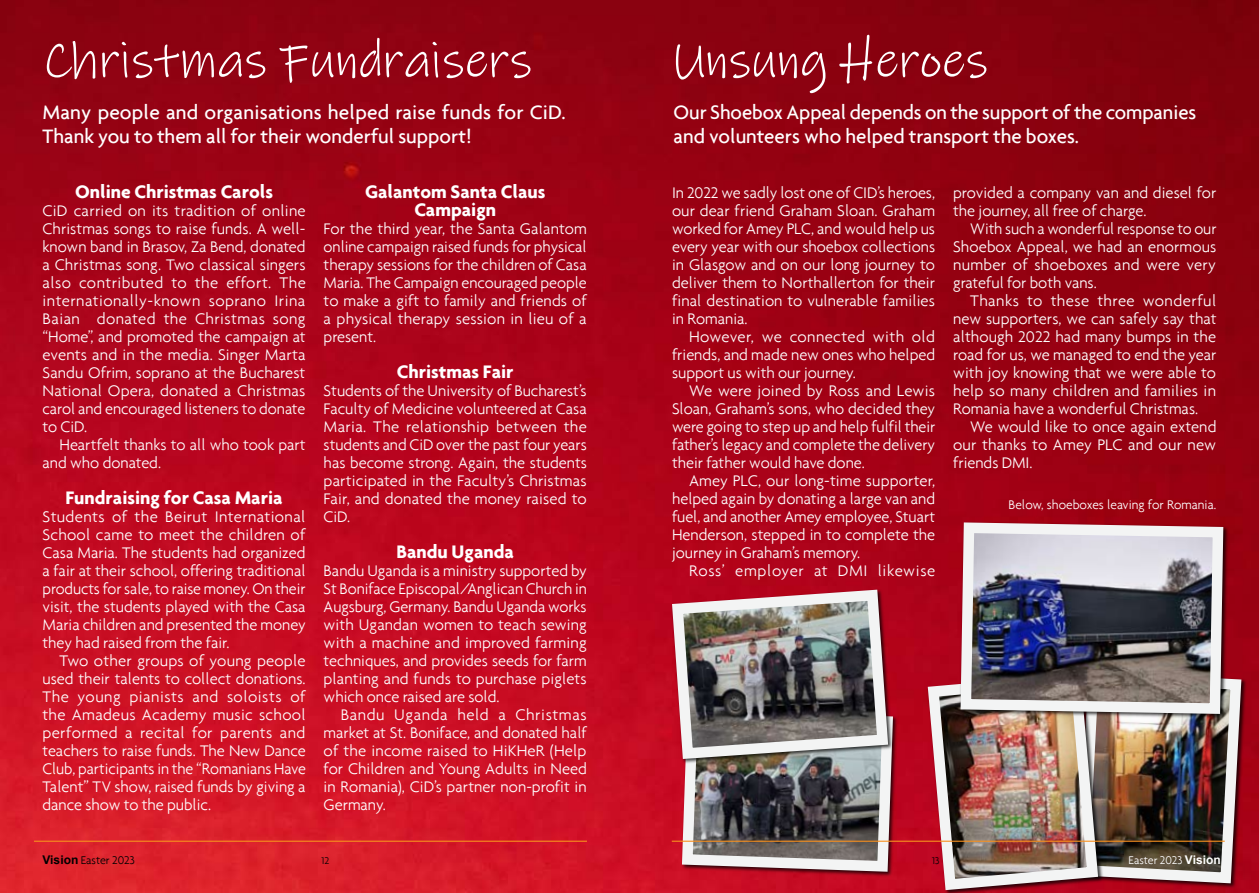
<style>
.page{position:relative;width:1259px;height:893px;background:#fff}
.page>*{position:absolute;margin:0;border:0;box-sizing:border-box;transform-origin:0 0}
.t1{font:51px "Ink Free";color:#fff}
.t2{font:500 21px/24px "Agenda";color:#fff}
.t3{font:700 19.5px/18px "Agenda";color:#fff;text-align:center}
.t4{font:300 16.5px/18px "Agenda";color:#fff;text-align:justify}
.t5{font:300 16.5px "Agenda";letter-spacing:.04em;color:#fff}
.t6{font:300 13.5px "Agenda";color:#fff}
.t7{font:300 12px "Agenda";color:#000}
.t8{font:300 12px "Agenda";color:#fff}
.t9{font:300 10.5px "Agenda";color:#000}
.s1{font-family:"Arial";font-weight:700}
</style>
<div class="page">
<img style="left:0;top:0;width:1259px;height:893px">
<img style="left:922px;top:666px;width:325px;height:227px">
<img style="left:955px;top:517px;width:273px;height:202px">
<img style="left:666px;top:584px;width:232px;height:293px">
<hr style="left:34px;top:841px;width:553px;height:1px;background:#f7901e">
<hr style="left:672px;top:841px;width:552px;height:1px;background:#f7901e">
<h1 class="t1" style="left:43px;top:27px;width:491px">Christmas Fundraisers</h1>
<p class="t2" style="left:43px;top:99px;width:524px">Many people and organisations helped raise funds for CiD.<br>Thank you to them all for their wonderful support!</p>
<p class="t3" style="left:75px;top:182px;width:199px">Online Christmas Carols</p>
<p class="t4" style="left:43px;top:201px;width:265px">CiD carried on its tradition of online Christmas songs to raise funds. A well&shy;known band in Brasov, Za Bend, donated a Christmas song. Two classical singers also contributed to the effort. The internationally-known soprano Irina Baianț donated the Christmas song “Home”, and promoted the campaign at events and in the media. Singer Marta Sandu Ofrim, soprano at the Bucharest National Opera, donated a Christmas carol and encouraged listeners to donate to CiD.</p>
<p class="t4" style="left:43px;top:435px;width:265px;text-indent:17px">Heartfelt thanks to all who took part and who donated.</p>
<p class="t3" style="left:65px;top:488px;width:219px">Fundraising for Casa Maria</p>
<p class="t4" style="left:43px;top:507px;width:265px">Students of the Beirut International School came to meet the children of Casa Maria. The students had organized a fair at their school, offering traditional products for sale, to raise money. On their visit, the students played with the Casa Maria children and presented the money they had raised from the fair.</p>
<p class="t4" style="left:43px;top:651px;width:265px;text-indent:17px">Two other groups of young people used their talents to collect donations.<br>The young pianists and soloists of the Amadeus Academy music school performed a recital for parents and teachers to raise funds. The New Dance Club, participants in the “Romanians Have Talent” TV show, raised funds by giving a dance show to the public.</p>
<p class="t3" style="left:365px;top:182px;width:182px">Galantom Santa Claus<br>Campaign</p>
<p class="t4" style="left:324px;top:219px;width:265px">For the third year, the Santa Galantom online campaign raised funds for physical therapy sessions for the children of Casa Maria. The Campaign encouraged people to make a gift to family and friends of a physical therapy session in lieu of a present.</p>
<p class="t3" style="left:397px;top:362px;width:118px">Christmas Fair</p>
<p class="t4" style="left:324px;top:381px;width:265px">Students of the University of Bucharest’s Faculty of Medicine volunteered at Casa Maria. The relationship between the students and CiD over the past four years has become strong. Again, the students participated in the Faculty’s Christmas Fair, and donated the money raised to CiD.</p>
<p class="t3" style="left:396px;top:542px;width:119px">Bandu Uganda</p>
<p class="t4" style="left:324px;top:561px;width:265px">Bandu Uganda is a ministry supported by St Boniface Episcopal/Anglican Church in Augsburg, Germany. Bandu Uganda works with Ugandan women to teach sewing with a machine and improved farming techniques, and provides seeds for farm planting and funds to purchase piglets which once raised are sold.</p>
<p class="t4" style="left:324px;top:705px;width:265px;text-indent:17px">Bandu Uganda held a Christmas market at St. Boniface, and donated half of the income raised to HiKHeR (Help for Children and Young Adults in Need in Romania), CiD’s partner non-profit in Germany.</p>
<h1 class="t1" style="left:672px;top:27px;width:318px">Unsung Heroes</h1>
<p class="t2" style="left:673px;top:99px;width:524px">Our Shoebox Appeal depends on the support of the companies and volunteers who helped transport the boxes.</p>
<p class="t4" style="left:672px;top:183px;width:265px">In 2022 we sadly lost one of CID’s heroes, our dear friend Graham Sloan. Graham worked for Amey PLC, and would help us every year with our shoebox collections in Glasgow and on our long journey to deliver them to Northallerton for their final destination to vulnerable families in Romania.</p>
<p class="t4" style="left:672px;top:327px;width:265px;text-indent:17px">However, we connected with old friends, and made new ones who helped support us with our journey.</p>
<p class="t4" style="left:672px;top:381px;width:265px;text-indent:17px">We were joined by Ross and Lewis Sloan, Graham’s sons, who decided they were going to step up and help fulfil their father’s legacy and complete the delivery their father would have done.</p>
<p class="t4" style="left:672px;top:471px;width:265px;text-indent:17px">Amey PLC, our long-time supporter, helped again by donating a large van and fuel, and another Amey employee, Stuart Henderson, stepped in to complete the journey in Graham’s memory.</p>
<p class="t5" style="left:689px;top:561px;width:248px">Ross’ employer at DMI likewise</p>
<p class="t4" style="left:953px;top:183px;width:265px">provided a company van and diesel for the journey, all free of charge.</p>
<p class="t4" style="left:953px;top:219px;width:265px;text-indent:17px">With such a wonderful response to our Shoebox Appeal, we had an enormous number of shoeboxes and were very grateful for both vans.</p>
<p class="t4" style="left:953px;top:291px;width:265px;text-indent:17px">Thanks to these three wonderful new supporters, we can safely say that although 2022 had many bumps in the road for us, we managed to end the year with joy knowing that we were able to help so many children and families in Romania have a wonderful Christmas.</p>
<p class="t4" style="left:953px;top:417px;width:265px;text-indent:17px">We would like to once again extend our thanks to Amey PLC and our new friends DMI.</p>
<p class="t6" style="left:1008px;top:497px;width:209px">Below, shoeboxes leaving for Romania.</p>
<p class="t7" style="left:43px;top:853px;width:94px"><span class="s1">Vision</span> Easter 2023</p>
<p class="t9" style="left:321px;top:854px;width:9px">12</p>
<p class="t9" style="left:932px;top:854px;width:9px">13</p>
<p class="t8" style="left:1128px;top:853px;width:94px">Easter 2023 <span class="s1">Vision</span></p>
</div>
